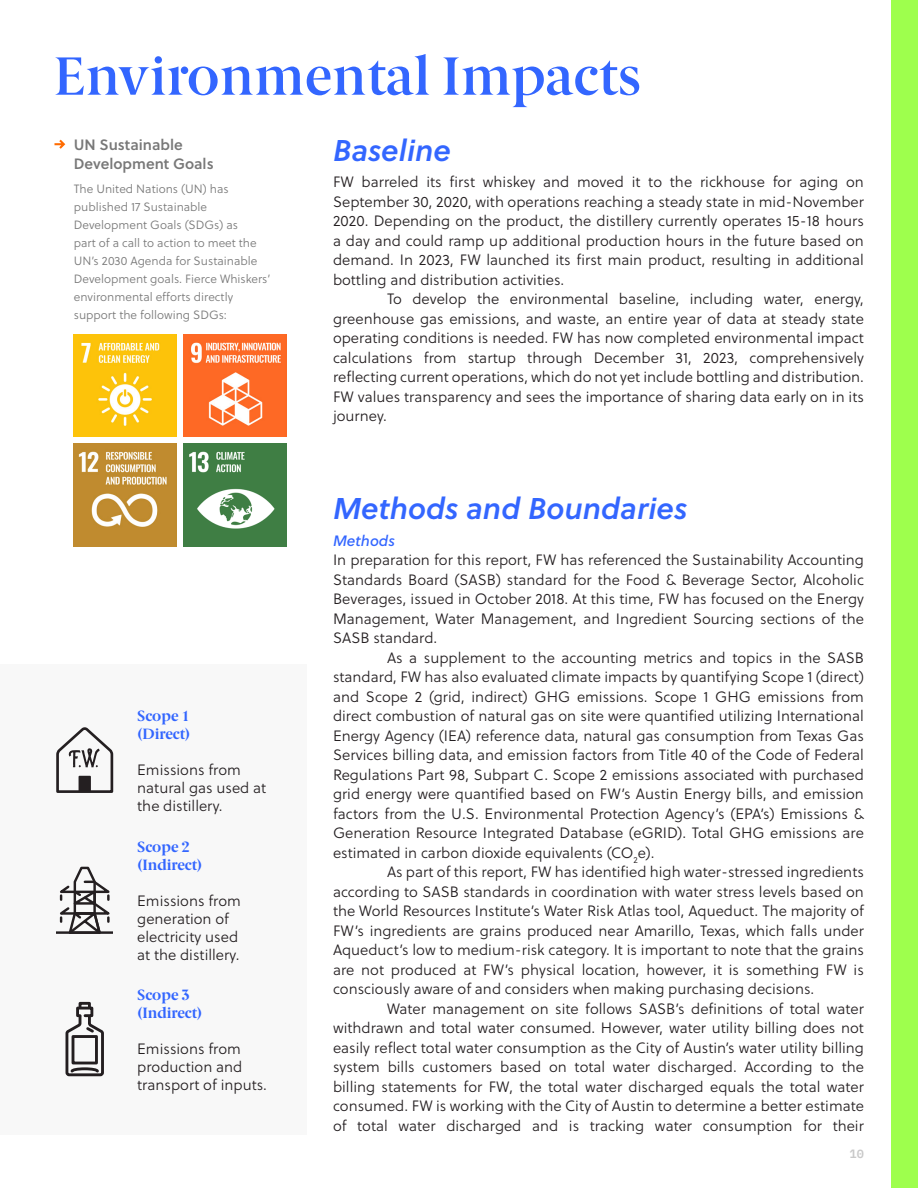
<style>
.page{position:relative;width:918px;height:1188px;background:#fff}
.page>*{position:absolute;margin:0;border:0;box-sizing:border-box;transform-origin:0 0}
.t1{font:600 54px "Berlingske Serif";color:#36f}
.t2{font:italic 30px "Soleil Sb";color:#36f}
.t3{font:15px/19.5px "Soleil Lt";color:#241f21;text-align:justify}
.t4{font:700 15px/18px "Berlingske Serif";color:#36f}
.t5{font:15px/19.5px "Soleil Sb";color:#787878}
.t6{font:italic 15px "Soleil Bk";color:#36f}
.t7{font:12px/18px "Soleil Lt";color:#787878}
.t8{font:600 12px "IBM Plex Mono";color:#c9c9c9}
</style>
<div class="page">
<div style="left:891px;top:0;width:27px;height:1188px;background:#9eff4d"></div>
<img style="left:74px;top:334px;width:103px;height:103px">
<img style="left:183px;top:334px;width:103px;height:103px">
<img style="left:74px;top:444px;width:103px;height:103px">
<img style="left:183px;top:444px;width:103px;height:103px">
<svg style="left:54px;top:140px;width:11px;height:9px"></svg>
<div style="left:0;top:664px;width:306px;height:471px;background:#f8f8f8"></div>
<div style="left:79px;top:1002px;width:12px;height:10px;border:3px solid #241f21"></div>
<svg style="left:65px;top:1005px;width:39px;height:72px"></svg>
<svg style="left:56px;top:727px;width:58px;height:66px"></svg>
<svg style="left:56px;top:866px;width:57px;height:68px"></svg>
<p class="t1" style="left:54px;top:39px;width:589px">Environmental Impacts</p>
<p class="t5" style="left:74px;top:134px;width:141px">UN Sustainable<br>Development Goals</p>
<p class="t7" style="left:74px;top:180px;width:198px">The United Nations (UN) has published 17 Sustainable<br>Development Goals (SDGs) as<br>part of a call to action to meet the<br>UN’s 2030 Agenda for Sustainable<br>Development goals. Fierce Whiskers’ environmental efforts directly support the following SDGs:</p>
<p class="t4" style="left:137px;top:706px;width:55px">Scope 1 (Direct)</p>
<p class="t3" style="left:137px;top:760px;width:131px;line-height:18px;text-align:left">Emissions from natural gas used at the distillery.</p>
<p class="t4" style="left:137px;top:837px;width:67px">Scope 2 (Indirect)</p>
<p class="t3" style="left:137px;top:892px;width:105px;line-height:18px;text-align:left">Emissions from generation of electricity used at the distillery.</p>
<p class="t4" style="left:137px;top:985px;width:67px">Scope 3 (Indirect)</p>
<p class="t3" style="left:137px;top:1039px;width:131px;line-height:18px;text-align:left">Emissions from production and transport of inputs.</p>
<p class="t2" style="left:333px;top:128px;width:120px">Baseline</p>
<p class="t3" style="left:333px;top:172px;width:533px">FW barreled its first whiskey and moved it to the rickhouse for aging on September 30, 2020, with operations reaching a steady state in mid-November 2020. Depending on the product, the distillery currently operates 15-18 hours a day and could ramp up additional production hours in the future based on demand. In 2023, FW launched its first main product, resulting in additional bottling and distribution activities.</p>
<p class="t3" style="left:333px;top:289px;width:533px;text-indent:54px">To develop the environmental baseline, including water, energy, greenhouse gas emissions, and waste, an entire year of data at steady state operating conditions is needed. FW has now completed environmental impact calculations from startup through December 31, 2023, comprehensively reflecting current operations, which do not yet include bottling and distribution.<br>FW values transparency and sees the importance of sharing data early on in its journey.</p>
<p class="t2" style="left:333px;top:485px;width:356px">Methods and Boundaries</p>
<p class="t6" style="left:333px;top:529px;width:64px">Methods</p>
<p class="t3" style="left:333px;top:550px;width:533px">In preparation for this report, FW has referenced the Sustainability Accounting Standards Board (SASB) standard for the Food &amp; Beverage Sector, Alcoholic Beverages, issued in October 2018. At this time, FW has focused on the Energy Management, Water Management, and Ingredient Sourcing sections of the SASB standard.</p>
<p class="t3" style="left:333px;top:647px;width:533px;text-indent:54px">As a supplement to the accounting metrics and topics in the SASB standard, FW has also evaluated climate impacts by quantifying Scope 1 (direct) and Scope 2 (grid, indirect) GHG emissions. Scope 1 GHG emissions from direct combustion of natural gas on site were quantified utilizing International Energy Agency (IEA) reference data, natural gas consumption from Texas Gas Services billing data, and emission factors from Title 40 of the Code of Federal Regulations Part 98, Subpart C. Scope 2 emissions associated with purchased grid energy were quantified based on FW’s Austin Energy bills, and emission factors from the U.S. Environmental Protection Agency’s (EPA’s) Emissions &amp; Generation Resource Integrated Database (eGRID). Total GHG emissions are estimated in carbon dioxide equivalents (CO<sub>2</sub>e).</p>
<p class="t3" style="left:333px;top:862px;width:533px;text-indent:54px">As part of this report, FW has identified high water-stressed ingredients according to SASB standards in coordination with water stress levels based on the World Resources Institute’s Water Risk Atlas tool, Aqueduct. The majority of FW’s ingredients are grains produced near Amarillo, Texas, which falls under Aqueduct’s low to medium-risk category. It is important to note that the grains are not produced at FW’s physical location, however, it is something FW is consciously aware of and considers when making purchasing decisions.</p>
<p class="t3" style="left:333px;top:998px;width:533px;text-indent:54px">Water management on site follows SASB’s definitions of total water withdrawn and total water consumed. However, water utility billing does not easily reflect total water consumption as the City of Austin’s water utility billing system bills customers based on total water discharged. According to the billing statements for FW, the total water discharged equals the total water consumed. FW is working with the City of Austin to determine a better estimate of total water discharged and is tracking water consumption for their</p>
<p class="t8" style="left:850px;top:1145px;width:16px">10</p>
</div>
